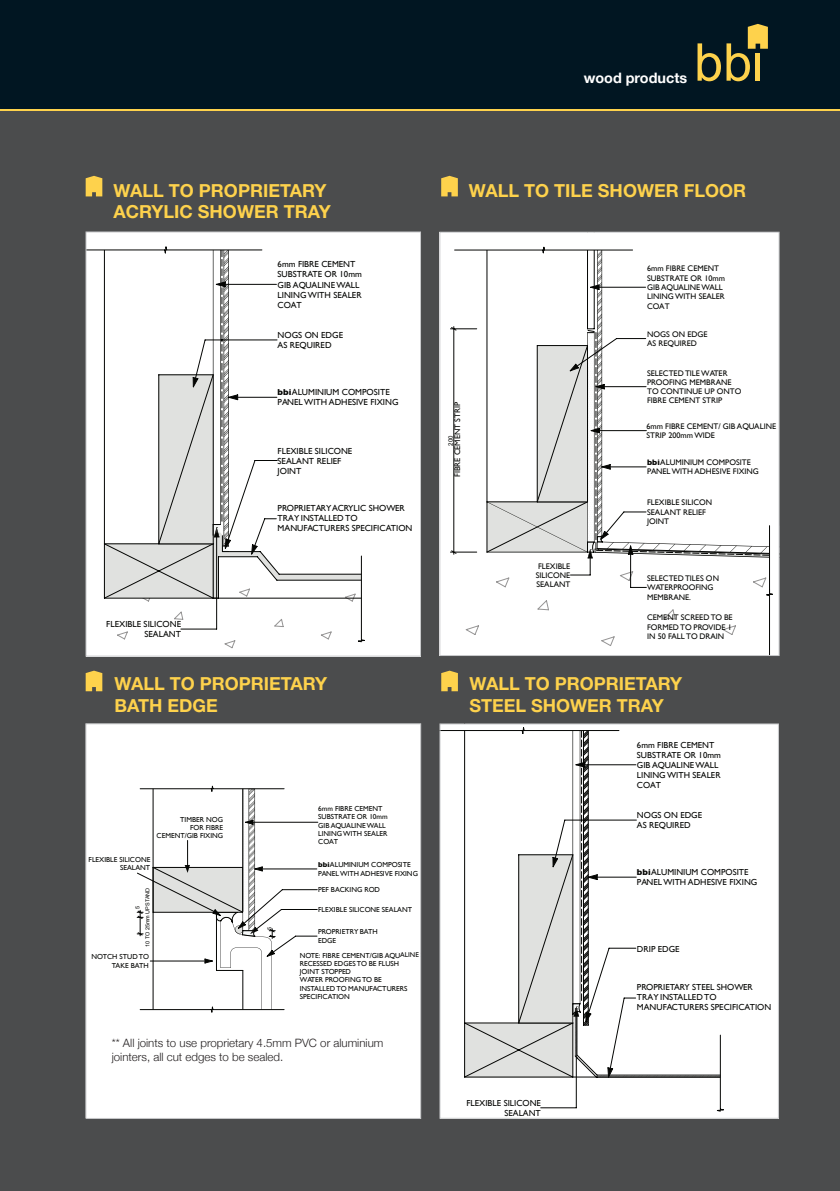
<style>
.page{position:relative;width:840px;height:1191px;background:#fff}
.page>*{position:absolute;margin:0;border:0;box-sizing:border-box;transform-origin:0 0}
.t1{font:700 18px "Helvetica Neue LT Std";color:#fed24c}
.t2{font:700 14.4px "Helvetica Neue";color:#fff}
.t3{font:700 11.6px/13.2px "Gill Sans";color:#040503;text-align:center}
.t4{font:300 11.4px/13.8px "Helvetica Neue";color:#231f20}
.t5{font:8.8px/10px "Gill Sans";color:#040503}
.t6{font:8.2px/9.4px "Gill Sans";color:#040503}
.t7{font:7.2px/8.4px "Gill Sans";color:#040503}
.t8{font:6.2px "Arial";color:#040503}
.t9{font:5.4px "Arial";color:#040503}
.s1{font-weight:700}
.s2{font-size:7px}
</style>
<div class="page">
<div style="left:0;top:0;width:839px;height:1191px;background:#4b4c4d"></div>
<div style="left:0;top:0;width:839px;height:109px;background:#011622"></div>
<svg style="left:697px;top:43px;width:23px;height:38px"></svg>
<svg style="left:726px;top:24px;width:41px;height:57px"></svg>
<div style="left:439px;top:232px;width:339px;height:423px;background:#fff"></div>
<svg style="left:450px;top:246px;width:323px;height:408px"></svg>
<div style="left:439px;top:232px;width:339px;height:424px;border:1px solid #c7c8ca"></div>
<div style="left:86px;top:232px;width:334px;height:424px;background:#fff"></div>
<svg style="left:88px;top:246px;width:277px;height:403px"></svg>
<div style="left:86px;top:232px;width:334px;height:424px;border:1px solid #c7c8ca"></div>
<div style="left:439px;top:724px;width:339px;height:394px;background:#fff"></div>
<svg style="left:441px;top:727px;width:283px;height:385px"></svg>
<div style="left:439px;top:723px;width:339px;height:395px;border:1px solid #c7c8ca"></div>
<svg style="left:441px;top:176px;width:16px;height:21px"></svg>
<svg style="left:85px;top:176px;width:17px;height:21px"></svg>
<svg style="left:85px;top:670px;width:17px;height:22px"></svg>
<svg style="left:441px;top:670px;width:16px;height:22px"></svg>
<div style="left:86px;top:724px;width:334px;height:394px;background:#fff"></div>
<svg style="left:137px;top:785px;width:180px;height:228px"></svg>
<div style="left:86px;top:723px;width:334px;height:395px;border:1px solid #c7c8ca"></div>
<h2 class="t2" style="left:583px;top:66px;width:105px">wood products</h2>
<h1 class="t1" style="left:113px;top:179px;width:29px">WALL</h1>
<h1 class="t1" style="left:169px;top:179px;width:55px">TO PROPRIETARY</h1>
<h1 class="t1" style="left:468px;top:179px;width:29px">WALL</h1>
<h1 class="t1" style="left:524px;top:179px;width:51px">TO TILE</h1>
<h1 class="t1" style="left:597px;top:179px;width:27px">SHOWER</h1>
<h1 class="t1" style="left:683px;top:179px;width:25px">FLOOR</h1>
<h1 class="t1" style="left:113px;top:201px;width:25px">ACRYLIC</h1>
<h1 class="t1" style="left:198px;top:201px;width:27px">SHOWER</h1>
<h1 class="t1" style="left:283px;top:201px;width:24px">TRAY</h1>
<p class="t5" style="left:106px;top:619px;width:76px;text-align:right">FLEXIBLE SILICONE<br>SEALANT</p>
<p class="t5" style="left:277px;top:259px;width:86px">6mm FIBRE CEMENT<br>SUBSTRATE OR 10mm<br>GIB AQUALINE WALL<br>LINING WITH SEALER<br>COAT</p>
<p class="t5" style="left:277px;top:330px;width:67px">NOGS ON EDGE<br>AS REQUIRED</p>
<p class="t5" style="left:277px;top:387px;width:122px"><span class="s1">bbi</span> ALUMINIUM COMPOSITE<br>PANEL WITH ADHESIVE FIXING</p>
<p class="t5" style="left:277px;top:445px;width:76px">FLEXIBLE SILICONE<br>SEALANT RELIEF<br>JOINT</p>
<p class="t5" style="left:277px;top:503px;width:136px">PROPRIETARYACRYLIC SHOWER<br>TRAY INSTALLED TO<br>MANUFACTURERS SPECIFICATION</p>
<p class="t6" style="left:452px;top:477px;width:77px;rotate:-90deg">FIBRE CEMENT STRIP</p>
<p class="t8" style="left:446px;top:445px;width:12px;rotate:-90deg">200</p>
<p class="t6" style="left:535px;top:561px;width:36px;text-align:justify">FLEXIBLE SILICONE SEALANT</p>
<p class="t6" style="left:646px;top:264px;width:79px">6mm FIBRE CEMENT<br>SUBSTRATE OR 10mm<br>GIB AQUALINE WALL<br>LINING WITH SEALER<br>COAT</p>
<p class="t6" style="left:646px;top:329px;width:62px">NOGS ON EDGE<br>AS REQUIRED</p>
<p class="t6" style="left:646px;top:368px;width:96px">SELECTED TILE WATER<br>PROOFING MEMBRANE<br>TO CONTINUE UP ONTO<br>FIBRE CEMENT STRIP</p>
<p class="t6" style="left:646px;top:421px;width:131px">6mm FIBRE CEMENT/ GIB AQUALINE<br>STRIP 200mm WIDE</p>
<p class="t6" style="left:646px;top:457px;width:105px"><span class="s1">bbi</span> ALUMINIUM COMPOSITE</p>
<p class="t6" style="left:646px;top:467px;width:113px">PANEL WITH ADHESIVE FIXING</p>
<p class="t6" style="left:646px;top:498px;width:66px">FLEXIBLE SILICON<br>SEALANT RELIEF<br>JOINT</p>
<p class="t6" style="left:646px;top:573px;width:73px">SELECTED TILES ON<br>WATERPROOFING<br>MEMBRANE.</p>
<p class="t6" style="left:646px;top:613px;width:87px;text-align:justify">CEMENT SCREED TO BE FORMED TO PROVIDE 1<br>IN 50 FALL TO DRAIN</p>
<h1 class="t1" style="left:114px;top:672px;width:29px">WALL</h1>
<h1 class="t1" style="left:170px;top:672px;width:55px">TO PROPRIETARY</h1>
<h1 class="t1" style="left:114px;top:694px;width:26px">BATH</h1>
<h1 class="t1" style="left:167px;top:694px;width:25px">EDGE</h1>
<p class="t7" style="left:156px;top:815px;width:68px;text-align:right">TIMBER NOG<br>FOR FIBRE<br>CEMENT/GIB FIXING</p>
<p class="t7" style="left:318px;top:804px;width:71px">6mm FIBRE CEMENT<br>SUBSTRATE OR 10mm<br>GIB AQUALINE WALL<br>LINING WITH SEALER<br>COAT</p>
<p class="t7" style="left:89px;top:855px;width:63px;text-align:right">FLEXIBLE SILICONE<br>SEALANT</p>
<p class="t7" style="left:318px;top:860px;width:101px"><span class="s1">bbi</span> ALUMINIUM COMPOSITE<br>PANEL WITH ADHESIVE FIXING</p>
<p class="t9" style="left:144px;top:947px;width:60px;rotate:-90deg">10 TO 25mm UPSTAND</p>
<p class="t9" style="left:134px;top:909px;width:5px;rotate:-90deg">5</p>
<p class="t9" style="left:266px;top:929px;width:5px;rotate:-90deg">5</p>
<p class="t7" style="left:318px;top:885px;width:63px">PEF BACKING ROD</p>
<p class="t7" style="left:318px;top:905px;width:95px">FLEXIBLE SILICONE SEALANT</p>
<p class="t7" style="left:318px;top:927px;width:61px">PROPRIETRY BATH<br>EDGE</p>
<p class="t7" style="left:91px;top:952px;width:59px;text-align:right">NOTCH STUD TO<br>TAKE BATH</p>
<p class="t7" style="left:299px;top:951px;width:145px">NOTE: FIBRE CEMENT/GIB AQU<span class="s2">ALINE SHEETS<br></span>RECESSED EDGES TO BE FLUSH<br>JOINT STOPPED</p>
<p class="t7" style="left:299px;top:984px;width:109px">INSTALLED TO MANUFACTURERS<br>SPECIFICATION</p>
<p class="t7" style="left:299px;top:975px;width:83px">WATER PROOFING TO BE</p>
<h3 class="t3" style="left:127px;top:1031px;width:148px">WALL TO PROPRIETARY<br>BATH EDGE</h3>
<p class="t4" style="left:112px;top:1035px;width:273px">** All joints to use proprietary 4.5mm PVC or aluminium jointers, all cut edges to be sealed.</p>
<h1 class="t1" style="left:469px;top:672px;width:29px">WALL</h1>
<h1 class="t1" style="left:524px;top:672px;width:55px">TO PROPRIETARY</h1>
<h1 class="t1" style="left:469px;top:694px;width:24px">STEEL</h1>
<h1 class="t1" style="left:531px;top:694px;width:27px">SHOWER</h1>
<h1 class="t1" style="left:616px;top:694px;width:24px">TRAY</h1>
<p class="t5" style="left:636px;top:740px;width:85px">6mm FIBRE CEMENT<br>SUBSTRATE OR 10mm<br>GIB AQUALINE WALL<br>LINING WITH SEALER<br>COAT</p>
<p class="t5" style="left:636px;top:810px;width:67px">NOGS ON EDGE<br>AS REQUIRED</p>
<p class="t5" style="left:636px;top:867px;width:122px"><span class="s1">bbi</span> ALUMINIUM COMPOSITE<br>PANEL WITH ADHESIVE FIXING</p>
<p class="t5" style="left:636px;top:943px;width:44px">DRIP EDGE</p>
<p class="t5" style="left:636px;top:982px;width:136px">PROPRIETARY STEEL SHOWER<br>TRAY INSTALLED TO<br>MANUFACTURERS SPECIFICATION</p>
<p class="t5" style="left:466px;top:1097px;width:76px;text-align:right">FLEXIBLE SILICONE<br>SEALANT</p>
</div>
